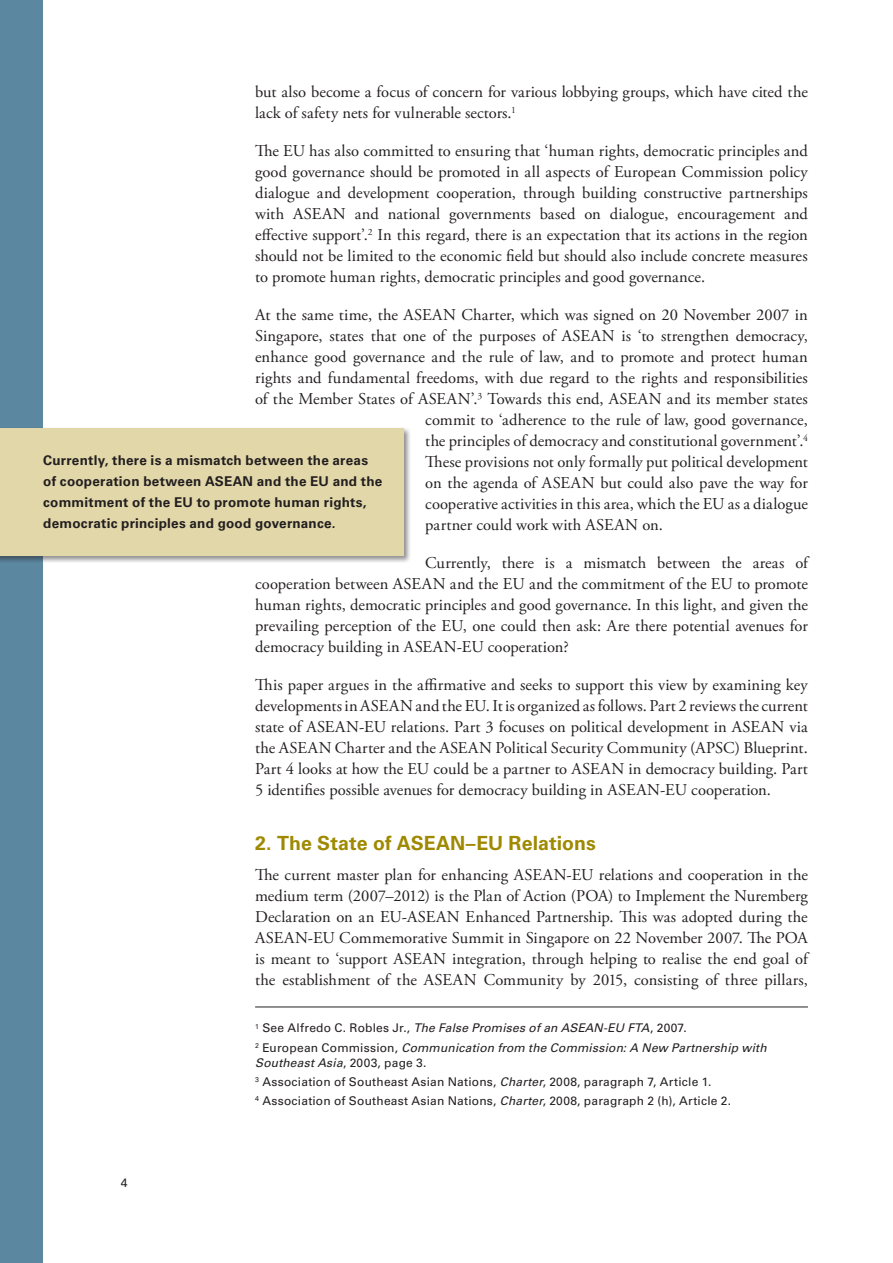
<style>
.page{position:relative;width:893px;height:1263px;background:#fff}
.page>*{position:absolute;margin:0;border:0;box-sizing:border-box;transform-origin:0 0}
.Underrubrik{font:700 19.5px "Univers LT Std";letter-spacing:.005em;color:#9e8900}
.Brödtext{font:16.5px/21px "Adobe Garamond Pro";letter-spacing:.005em;color:#231f20;text-align:justify}
.t1{font:700 13.5px/21px "Univers LT Std";letter-spacing:.02em;color:#231f20}
.Fotnot{font:italic 12px/15px "Univers LT Std";letter-spacing:.015em;color:#231f20}
.Fotnot-2{font:12px "Univers LT Std";letter-spacing:.02em;color:#231f20}
.s1{font-style:normal}
.s2{font-style:italic}
</style>
<div class="page">
<div style="left:0;top:0;width:43px;height:1263px;background:#5c87a1"></div>
<div style="left:0;top:426px;width:411px;height:136px;background:#231f20;opacity:.5"></div>
<div style="left:0;top:428px;width:404px;height:128px;background:#e2d7a9"></div>
<hr style="left:255px;top:1007px;width:553px;height:1px;background:#231f20">
<p class="Brödtext" style="left:255px;top:82px;width:554px">but also become a focus of concern for various lobbying groups, which have cited the lack of safety nets for vulnerable sectors.<sup>1</sup></p>
<p class="Brödtext" style="left:255px;top:141px;width:554px">The EU has also committed to ensuring that ‘human rights, democratic principles and good governance should be promoted in all aspects of European Commission policy dialogue and development cooperation, through building constructive partnerships with ASEAN and national governments based on dialogue, encouragement and effective support’.<sup>2</sup> In this regard, there is an expectation that its actions in the region should not be limited to the economic field but should also include concrete measures to promote human rights, democratic principles and good governance.</p>
<p class="Brödtext" style="left:255px;top:305px;width:554px">At the same time, the ASEAN Charter, which was signed on 20 November 2007 in</p>
<p class="Brödtext" style="left:255px;top:326px;width:554px">Singapore, states that one of the purposes of ASEAN is ‘to strengthen democracy,</p>
<p class="Brödtext" style="left:255px;top:347px;width:554px">enhance good governance and the rule of law, and to promote and protect human</p>
<p class="Brödtext" style="left:255px;top:368px;width:554px">rights and fundamental freedoms, with due regard to the rights and responsibilities</p>
<p class="Brödtext" style="left:255px;top:389px;width:554px">of the Member States of ASEAN’.<sup>3</sup> Towards this end, ASEAN and its member states</p>
<p class="Brödtext" style="left:425px;top:410px;width:384px">commit to ‘adherence to the rule of law, good governance,</p>
<p class="Brödtext" style="left:425px;top:431px;width:384px">the principles of democracy and constitutional government’.<sup>4</sup></p>
<p class="Brödtext" style="left:425px;top:452px;width:384px">These provisions not only formally put political development</p>
<p class="Brödtext" style="left:425px;top:473px;width:384px">on the agenda of ASEAN but could also pave the way for</p>
<p class="Brödtext" style="left:425px;top:494px;width:384px">cooperative activities in this area, which the EU as a dialogue</p>
<p class="Brödtext" style="left:425px;top:515px;width:239px">partner could work with ASEAN on.</p>
<p class="Brödtext" style="left:255px;top:553px;width:554px;text-indent:170px">Currently, there is a mismatch between the areas of cooperation between ASEAN and the EU and the commitment of the EU to promote human rights, democratic principles and good governance. In this light, and given the prevailing perception of the EU, one could then ask: Are there potential avenues for democracy building in ASEAN-EU cooperation?</p>
<p class="Brödtext" style="left:255px;top:675px;width:554px">This paper argues in the affirmative and seeks to support this view by examining key developments in ASEAN and the EU. It is organized as follows. Part 2 reviews the current state of ASEAN-EU relations. Part 3 focuses on political development in ASEAN via the ASEAN Charter and the ASEAN Political Security Community (APSC) Blueprint.<br>Part 4 looks at how the EU could be a partner to ASEAN in democracy building. Part 5 identifies possible avenues for democracy building in ASEAN-EU cooperation.</p>
<p class="Underrubrik" style="left:255px;top:832px;width:342px">2. The State of ASEAN–EU Relations</p>
<p class="Brödtext" style="left:255px;top:864px;width:554px">The current master plan for enhancing ASEAN-EU relations and cooperation in the medium term (2007–2012) is the Plan of Action (POA) to Implement the Nuremberg Declaration on an EU-ASEAN Enhanced Partnership. This was adopted during the ASEAN-EU Commemorative Summit in Singapore on 22 November 2007. The POA is meant to ‘support ASEAN integration, through helping to realise the end goal of the establishment of the ASEAN Community by 2015, consisting of three pillars,</p>
<p class="Fotnot" style="left:255px;top:1021px;width:433px"><sup>1</sup> <span class="s1">See Alfredo C. Robles Jr.,</span> The False Promises of an ASEAN-EU FTA<span class="s1">, 2007.</span></p>
<p class="Fotnot" style="left:255px;top:1040px;width:513px"><sup>2</sup> <span class="s1">European Commission,</span> Communication from the Commission: A New Partnership with<br>Southeast Asia<span class="s1">, 2003, page 3.</span></p>
<p class="Fotnot-2" style="left:255px;top:1074px;width:458px"><sup>3</sup> Association of Southeast Asian Nations, <span class="s2">Charter</span>, 2008, paragraph 7, Article 1.</p>
<p class="Fotnot-2" style="left:255px;top:1094px;width:477px"><sup>4</sup> Association of Southeast Asian Nations, <span class="s2">Charter</span>, 2008, paragraph 2 (h), Article 2.</p>
<p class="t1" style="left:43px;top:450px;width:341px">Currently, there is a mismatch between the areas of cooperation between ASEAN and the EU and the commitment of the EU to promote human rights, democratic principles and good governance.</p>
<p class="Fotnot-2" style="left:121px;top:1175px;width:8px">4</p>
</div>
